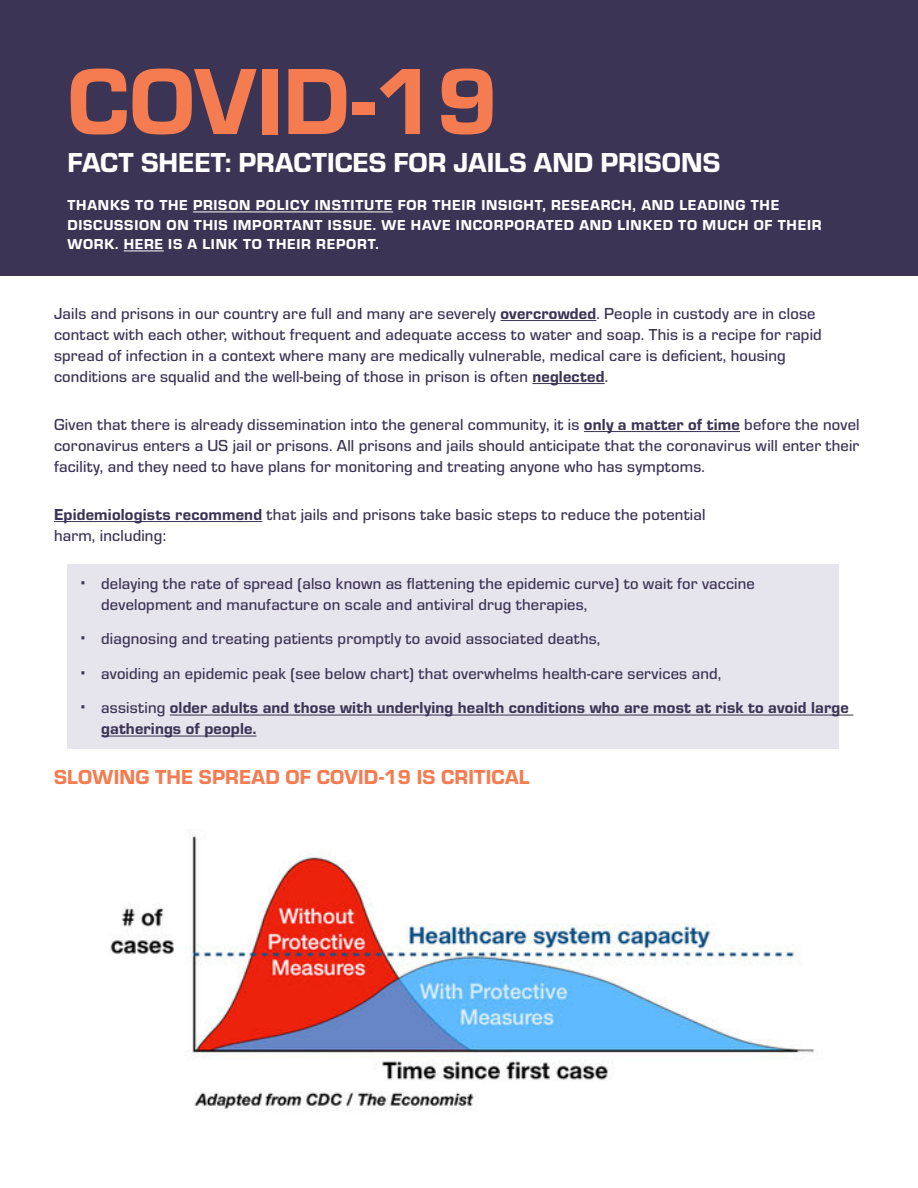
<style>
.page{position:relative;width:918px;height:1188px;background:#fff}
.page>*{position:absolute;margin:0;border:0;box-sizing:border-box;transform-origin:0 0}
.t1{font:97.5px "Eurostile Hea";color:#f47c50}
.t2{font:28.5px "Eurostile Hea";color:#fff}
.t3{font:21px "Eurostile Hea";letter-spacing:.01em;color:#f47c50}
.t4{font:500 16.5px/21px "Eurostile";letter-spacing:.01em;color:#3c3454}
.t5{font:16.5px/21px "Eurostile Hea";letter-spacing:.01em;color:#3c3454}
.t6{font:15px/19.5px "Eurostile Hea";letter-spacing:.05em;color:#fff}
.s1{font-family:"Eurostile Hea";font-weight:400}
.s2{font-family:"Aktiv Grotesk";font-weight:800}
.s3{font-family:"Eurostile";font-weight:500}
</style>
<div class="page">
<div style="left:0;top:0;width:918px;height:275px;background:#3c3454"></div>
<div style="left:68px;top:564px;width:771px;height:185px;background:#e6e4ec"></div>
<hr style="left:500px;top:320px;width:96px;height:1px;background:#3c3454">
<hr style="left:532px;top:383px;width:73px;height:1px;background:#3c3454">
<hr style="left:584px;top:431px;width:156px;height:1px;background:#3c3454">
<hr style="left:54px;top:521px;width:208px;height:1px;background:#3c3454">
<hr style="left:170px;top:715px;width:683px;height:1px;background:#3c3454">
<hr style="left:101px;top:736px;width:155px;height:1px;background:#3c3454">
<hr style="left:193px;top:212px;width:200px;height:1px;background:#fff">
<hr style="left:124px;top:251px;width:40px;height:1px;background:#fff">
<img style="left:110px;top:829px;width:705px;height:282px">
<h1 class="t1" style="left:68px;top:33px;width:433px">COVID-19</h1>
<h2 class="t2" style="left:68px;top:142px;width:654px">FACT SHEET: PRACTICES FOR JAILS AND PRISONS</h2>
<p class="t6" style="left:68px;top:195px;width:756px">THANKS TO THE PRISON POLICY INSTITUTE FOR THEIR INSIGHT, RESEARCH, AND LEADING THE<br>DISCUSSION ON THIS IMPORTANT ISSUE. WE HAVE INCORPORATED AND LINKED TO MUCH OF THEIR<br>WORK. HERE IS A LINK TO THEIR REPORT.</p>
<p class="t4" style="left:54px;top:302px;width:769px">Jails and prisons in our country are full and many are severely <span class="s1">overcrowded</span>. People in custody are in close contact with each other, without frequent and adequate access to water and soap. This is a recipe for rapid spread of infection in a context where many are medically vulnerable, medical care is deficient, housing conditions are squalid and the well-being of those in prison is often <span class="s1">neglected</span>.</p>
<p class="t4" style="left:54px;top:413px;width:807px;text-align:justify">Given that there is already dissemination into the general community, it is <span class="s1">only a matter of time</span> before the novel coronavirus enters a US jail or prisons. All prisons and jails should anticipate that the coronavirus will enter their facility, and they need to have plans for monitoring and treating anyone who has symptoms.</p>
<p class="t4" style="left:54px;top:503px;width:653px"><span class="s1">Epidemiologists recommend</span> that jails and prisons take basic steps to reduce the potential harm, including:</p>
<p class="t4" style="left:101px;top:572px;width:655px;text-indent:-20px"><span class="s2">·</span> delaying the rate of spread (also known as flattening the epidemic curve) to wait for vaccine development and manufacture on scale and antiviral drug therapies,</p>
<p class="t4" style="left:81px;top:621px;width:642px;line-height:34.5px"><span class="s2">·</span> diagnosing and treating patients promptly to avoid associated deaths,<br><span class="s2">·</span> avoiding an epidemic peak (see below chart) that overwhelms health-care services and,</p>
<p class="t5" style="left:101px;top:696px;width:749px;text-indent:-20px"><span class="s2">·</span> <span class="s3">assisting</span> older adults and those with underlying health conditions who are most at risk to avoid large gatherings of people.</p>
<p class="t3" style="left:54px;top:762px;width:477px">SLOWING THE SPREAD OF COVID-19 IS CRITICAL</p>
</div>
